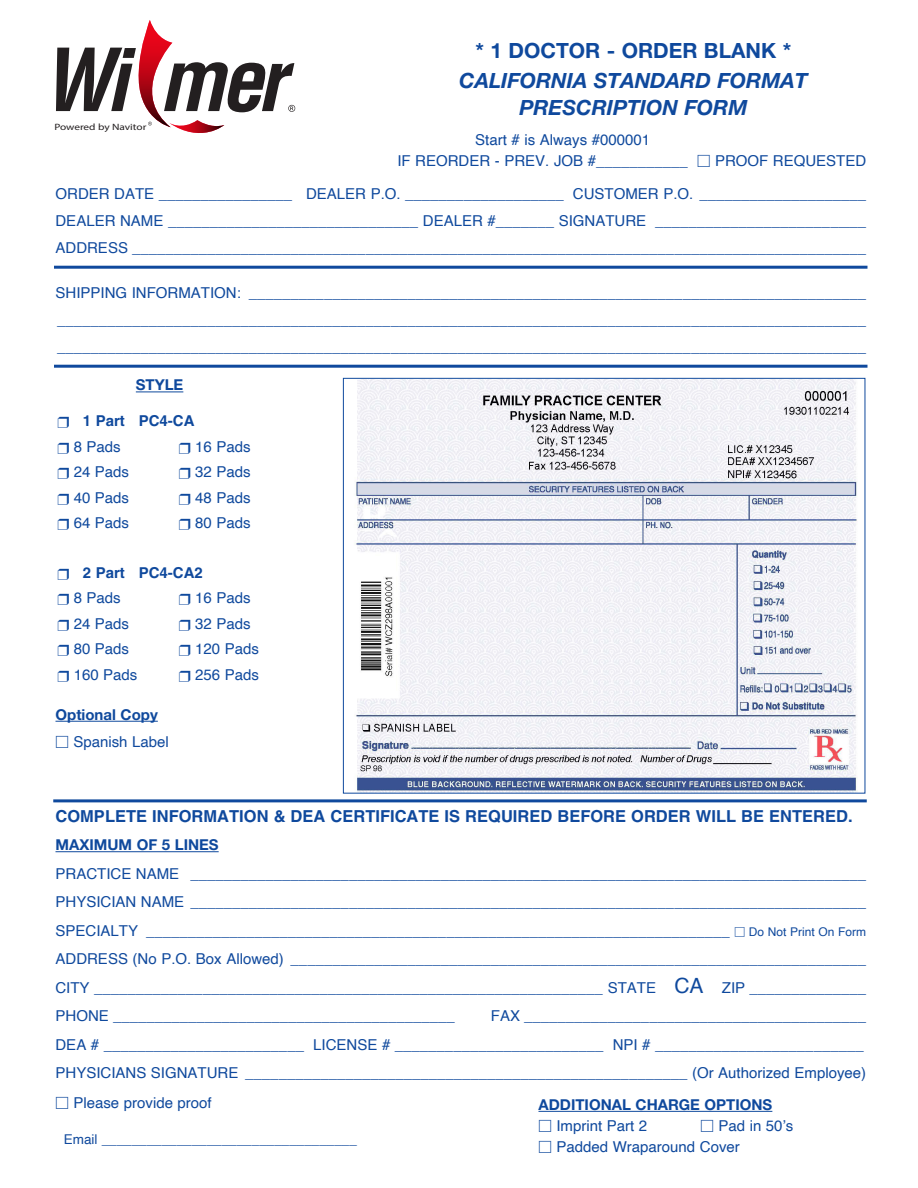
<style>
.page{position:relative;width:918px;height:1188px;background:#fff}
.page>*{position:absolute;margin:0;border:0;box-sizing:border-box;transform-origin:0 0}
.t1{font:italic 700 21px "Helvetica Neue";color:#0f499d}
.t2{font:700 21px "Helvetica Neue";color:#0f499d}
.t3{font:700 16.5px "Helvetica";color:#0f499d}
.t4{font:15px "Helvetica";color:#0f499d}
.t5{font:700 15px "Helvetica Neue";color:#0f499d}
.t6{font:700 15px "Helvetica";color:#0f499d}
.t7{font:13.5px "Helvetica";color:#0f499d}
.t8{font:12px "Helvetica";color:#0f499d}
.t9{font:9.15px "Myriad Pro";letter-spacing:-.005em;color:#231f20;scale:1.23 1}
.s1{font-size:21px}
</style>
<div class="page">
<hr style="left:56px;top:721px;width:102px;height:1px;background:#0f499d">
<hr style="left:56px;top:851px;width:163px;height:1px;background:#0f499d">
<hr style="left:136px;top:392px;width:47px;height:1px;background:#0f499d">
<hr style="left:538px;top:1111px;width:234px;height:1px;background:#0f499d">
<hr style="left:54px;top:266px;width:813px;height:3px;background:#0f499d">
<hr style="left:54px;top:365px;width:813px;height:3px;background:#0f499d">
<hr style="left:53px;top:799px;width:814px;height:3px;background:#0f499d">
<svg style="left:56px;top:20px;width:239px;height:113px"></svg>
<img style="left:342px;top:380px;width:524px;height:412px">
<p class="t2" style="left:475px;top:38px;width:317px">* 1 DOCTOR - ORDER BLANK *</p>
<p class="t1" style="left:459px;top:68px;width:350px">CALIFORNIA STANDARD FORMAT</p>
<p class="t1" style="left:519px;top:95px;width:230px">PRESCRIPTION FORM</p>
<p class="t4" style="left:475px;top:129px;width:177px">Start # is Always #000001</p>
<p class="t4" style="left:397px;top:150px;width:292px">IF REORDER - PREV. JOB #___________</p>
<p class="t4" style="left:715px;top:150px;width:153px">PROOF REQUESTED</p>
<p class="t4" style="left:56px;top:183px;width:812px">ORDER DATE ________________ DEALER P.O. ___________________ CUSTOMER P.O. ____________________</p>
<p class="t4" style="left:56px;top:210px;width:812px">DEALER NAME ______________________________ DEALER #_______ SIGNATURE _________________________</p>
<p class="t4" style="left:56px;top:237px;width:812px">ADDRESS ________________________________________________________________________________________</p>
<p class="t4" style="left:56px;top:282px;width:812px">SHIPPING INFORMATION: __________________________________________________________________________</p>
<p class="t4" style="left:57px;top:309px;width:811px">_________________________________________________________________________________________________</p>
<p class="t4" style="left:57px;top:336px;width:811px">_________________________________________________________________________________________________</p>
<p class="t9" style="left:54px;top:121px;width:76px">Powered by Navitor</p>
<p class="t5" style="left:136px;top:376px;width:49px">STYLE</p>
<p class="t6" style="left:83px;top:412px;width:113px">1 Part PC4-CA</p>
<p class="t4" style="left:74px;top:435px;width:49px">8 Pads</p>
<p class="t4" style="left:195px;top:435px;width:57px">16 Pads</p>
<p class="t4" style="left:74px;top:461px;width:57px">24 Pads</p>
<p class="t4" style="left:195px;top:461px;width:57px">32 Pads</p>
<p class="t4" style="left:74px;top:486px;width:57px">40 Pads</p>
<p class="t4" style="left:195px;top:486px;width:57px">48 Pads</p>
<p class="t4" style="left:74px;top:512px;width:57px">64 Pads</p>
<p class="t4" style="left:195px;top:512px;width:57px">80 Pads</p>
<p class="t6" style="left:83px;top:563px;width:122px">2 Part PC4-CA2</p>
<p class="t4" style="left:74px;top:587px;width:49px">8 Pads</p>
<p class="t4" style="left:195px;top:587px;width:57px">16 Pads</p>
<p class="t4" style="left:74px;top:612px;width:57px">24 Pads</p>
<p class="t4" style="left:195px;top:612px;width:57px">32 Pads</p>
<p class="t4" style="left:74px;top:638px;width:57px">80 Pads</p>
<p class="t4" style="left:195px;top:638px;width:65px">120 Pads</p>
<p class="t4" style="left:74px;top:663px;width:65px">160 Pads</p>
<p class="t4" style="left:195px;top:663px;width:65px">256 Pads</p>
<p class="t5" style="left:56px;top:705px;width:104px">Optional Copy</p>
<p class="t4" style="left:73px;top:730px;width:97px">Spanish Label</p>
<p class="t3" style="left:56px;top:806px;width:799px">COMPLETE INFORMATION &amp; DEA CERTIFICATE IS REQUIRED BEFORE ORDER WILL BE ENTERED.</p>
<p class="t5" style="left:56px;top:836px;width:165px">MAXIMUM OF 5 LINES</p>
<p class="t4" style="left:56px;top:862px;width:812px">PRACTICE NAME _________________________________________________________________________________</p>
<p class="t4" style="left:56px;top:890px;width:812px">PHYSICIAN NAME _________________________________________________________________________________</p>
<p class="t4" style="left:56px;top:919px;width:676px">SPECIALTY ______________________________________________________________________</p>
<p class="t8" style="left:749px;top:922px;width:119px">Do Not Print On Form</p>
<p class="t4" style="left:56px;top:947px;width:812px">ADDRESS (No P.O. Box Allowed) _____________________________________________________________________</p>
<p class="t4" style="left:56px;top:976px;width:812px">CITY _____________________________________________________________ STATE <span class="s1">CA</span> ZIP ______________</p>
<p class="t4" style="left:56px;top:1004px;width:401px">PHONE _________________________________________</p>
<p class="t4" style="left:491px;top:1004px;width:377px">FAX _________________________________________</p>
<p class="t4" style="left:56px;top:1033px;width:810px">DEA # ________________________ LICENSE # _________________________ NPI # _________________________</p>
<p class="t4" style="left:56px;top:1061px;width:812px">PHYSICIANS SIGNATURE _____________________________________________________ (Or Authorized Employee)</p>
<p class="t4" style="left:73px;top:1091px;width:140px">Please provide proof</p>
<p class="t7" style="left:64px;top:1129px;width:295px">Email __________________________________</p>
<p class="t5" style="left:538px;top:1095px;width:235px">ADDITIONAL CHARGE OPTIONS</p>
<p class="t4" style="left:556px;top:1114px;width:92px">Imprint Part 2</p>
<p class="t4" style="left:718px;top:1114px;width:77px">Pad in 50’s</p>
<p class="t4" style="left:556px;top:1135px;width:185px">Padded Wraparound Cover</p>
</div>
